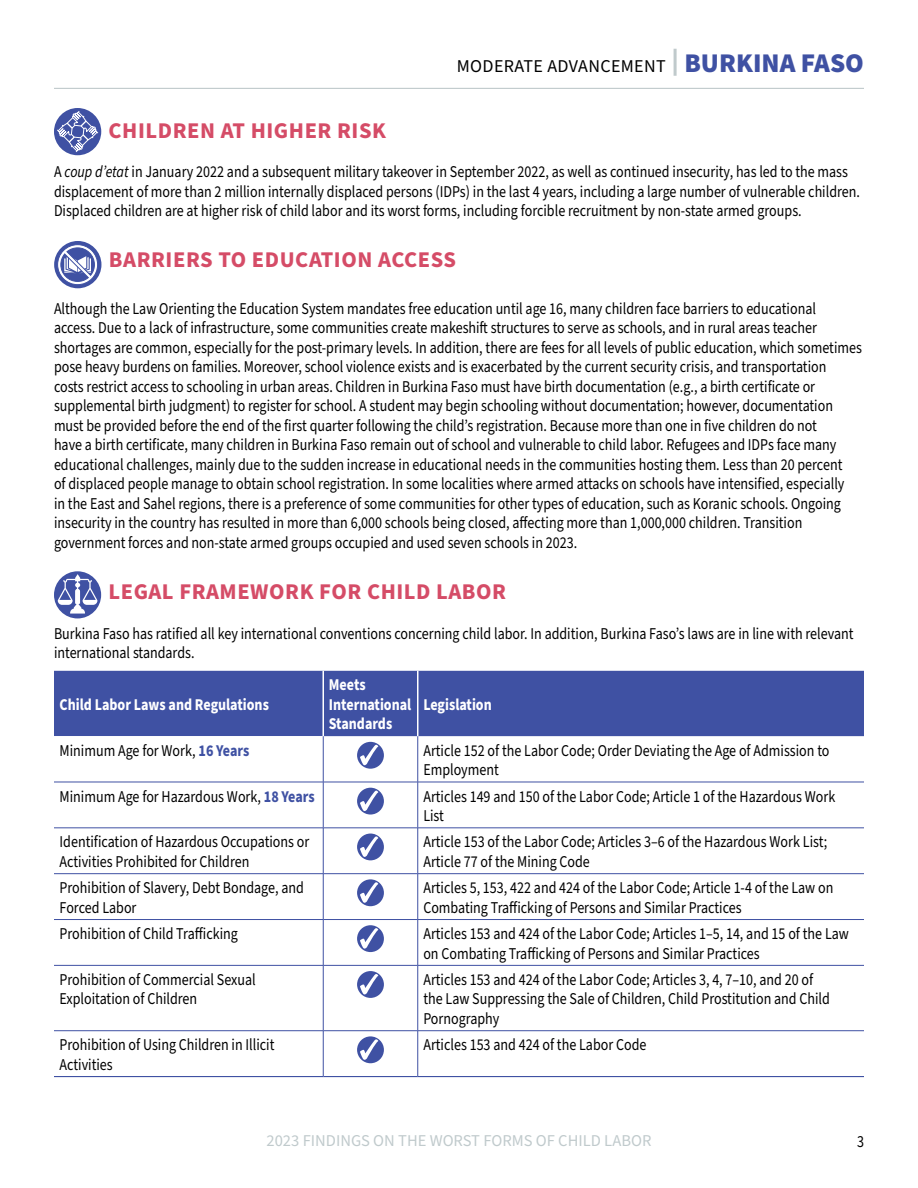
<style>
.page{position:relative;width:918px;height:1188px;background:#fff}
.page>*{position:absolute;margin:0;border:0;box-sizing:border-box;transform-origin:0 0}
.H1-HEADING_1{font:700 22.5px "Source Sans Pro";letter-spacing:.025em;color:#d54c67}
.t1{font:18px "Source Sans Pro";letter-spacing:.02em;color:#000}
.BODY_TEXT{font:16.5px/19.5px "Source Sans Pro";color:#000;scale:.85 1}
.BODY_TEXT-2{font:700 16.5px/19.5px "Source Sans Pro";color:#fff;scale:.85 1}
.t2{font:16.5px "Source Sans Pro";color:#c0cacc}
.s1{font-weight:900;font-size:27px;color:#3f51a3}
.s2{font-style:italic}
.s3{font-weight:700;color:#3f51a3}
</style>
<div class="page">
<hr style="left:54px;top:88px;width:810px;height:1px;background:#c0cacc">
<div style="left:54px;top:108px;width:47px;height:47px;background:#3f51a3;border-radius:50%"></div>
<svg style="left:56px;top:110px;width:43px;height:43px"></svg>
<div style="left:54px;top:241px;width:47px;height:47px;background:#3f51a3;border-radius:50%"></div>
<svg style="left:57px;top:244px;width:41px;height:41px"></svg>
<div style="left:54px;top:571px;width:47px;height:47px;background:#3f51a3;border-radius:50%"></div>
<svg style="left:58px;top:574px;width:39px;height:40px"></svg>
<div style="left:54px;top:671px;width:810px;height:65px;background:#3f51a3"></div>
<svg style="left:54px;top:736px;width:269px;height:340px"></svg>
<hr style="left:54px;top:782px;width:269px;height:1px;background:#3f51a3">
<hr style="left:323px;top:782px;width:95px;height:1px;background:#3f51a3">
<hr style="left:418px;top:782px;width:446px;height:1px;background:#3f51a3">
<hr style="left:54px;top:828px;width:269px;height:1px;background:#3f51a3">
<hr style="left:323px;top:828px;width:95px;height:1px;background:#3f51a3">
<hr style="left:418px;top:828px;width:446px;height:1px;background:#3f51a3">
<hr style="left:54px;top:873px;width:269px;height:1px;background:#3f51a3">
<hr style="left:323px;top:873px;width:95px;height:1px;background:#3f51a3">
<hr style="left:418px;top:873px;width:446px;height:1px;background:#3f51a3">
<hr style="left:54px;top:919px;width:269px;height:1px;background:#3f51a3">
<hr style="left:323px;top:919px;width:95px;height:1px;background:#3f51a3">
<hr style="left:418px;top:919px;width:446px;height:1px;background:#3f51a3">
<hr style="left:54px;top:965px;width:269px;height:1px;background:#3f51a3">
<hr style="left:323px;top:965px;width:95px;height:1px;background:#3f51a3">
<hr style="left:418px;top:965px;width:446px;height:1px;background:#3f51a3">
<hr style="left:54px;top:1030px;width:269px;height:1px;background:#3f51a3">
<hr style="left:323px;top:1030px;width:95px;height:1px;background:#3f51a3">
<hr style="left:418px;top:1030px;width:446px;height:1px;background:#3f51a3">
<hr style="left:323px;top:736px;width:1px;height:46px;background:#3f51a3">
<hr style="left:417px;top:736px;width:1px;height:46px;background:#3f51a3">
<hr style="left:323px;top:782px;width:1px;height:46px;background:#3f51a3">
<hr style="left:417px;top:782px;width:1px;height:46px;background:#3f51a3">
<hr style="left:323px;top:828px;width:1px;height:45px;background:#3f51a3">
<hr style="left:417px;top:828px;width:1px;height:45px;background:#3f51a3">
<hr style="left:323px;top:874px;width:1px;height:45px;background:#3f51a3">
<hr style="left:417px;top:874px;width:1px;height:45px;background:#3f51a3">
<hr style="left:323px;top:920px;width:1px;height:45px;background:#3f51a3">
<hr style="left:417px;top:920px;width:1px;height:45px;background:#3f51a3">
<hr style="left:323px;top:966px;width:1px;height:65px;background:#3f51a3">
<hr style="left:417px;top:966px;width:1px;height:65px;background:#3f51a3">
<hr style="left:323px;top:1031px;width:1px;height:45px;background:#3f51a3">
<hr style="left:417px;top:1031px;width:1px;height:45px;background:#3f51a3">
<hr style="left:322px;top:671px;width:2px;height:65px;background:#fff">
<hr style="left:417px;top:671px;width:1px;height:65px;background:#fff">
<hr style="left:54px;top:1076px;width:269px;height:1px;background:#3f51a3">
<hr style="left:323px;top:1076px;width:95px;height:1px;background:#3f51a3">
<hr style="left:418px;top:1076px;width:446px;height:1px;background:#3f51a3">
<div style="left:357px;top:742px;width:27px;height:27px;background:#3f51a3;border-radius:50%"></div>
<svg style="left:360px;top:744px;width:18px;height:22px"></svg>
<svg style="left:357px;top:788px;width:27px;height:27px"></svg>
<svg style="left:360px;top:790px;width:18px;height:22px"></svg>
<div style="left:357px;top:834px;width:27px;height:26px;background:#3f51a3;border-radius:50%"></div>
<svg style="left:360px;top:835px;width:18px;height:23px"></svg>
<svg style="left:357px;top:879px;width:27px;height:27px"></svg>
<svg style="left:360px;top:881px;width:18px;height:23px"></svg>
<div style="left:357px;top:925px;width:27px;height:27px;background:#3f51a3;border-radius:50%"></div>
<svg style="left:360px;top:927px;width:18px;height:23px"></svg>
<svg style="left:357px;top:971px;width:27px;height:27px"></svg>
<svg style="left:360px;top:973px;width:18px;height:22px"></svg>
<svg style="left:357px;top:1036px;width:27px;height:27px"></svg>
<svg style="left:360px;top:1038px;width:18px;height:23px"></svg>
<p class="t1" style="left:457px;top:54px;width:409px">MODERATE ADVANCEMENT <sup>|</sup> <span class="s1">BURKINA FASO</span></p>
<p class="H1-HEADING_1" style="left:109px;top:115px;width:279px">CHILDREN AT HIGHER RISK</p>
<p class="BODY_TEXT" style="left:54px;top:163px;width:950px">A <span class="s2">coup d’etat</span> in January 2022 and a subsequent military takeover in September 2022, as well as continued insecurity, has led to the mass displacement of more than 2 million internally displaced persons (IDPs) in the last 4 years, including a large number of vulnerable children.<br>Displaced children are at higher risk of child labor and its worst forms, including forcible recruitment by non-state armed groups.</p>
<p class="H1-HEADING_1" style="left:109px;top:245px;width:349px">BARRIERS TO EDUCATION ACCESS</p>
<p class="BODY_TEXT" style="left:54px;top:299px;width:952px">Although the Law Orienting the Education System mandates free education until age 16, many children face barriers to educational<br>access. Due to a lack of infrastructure, some communities create makeshift structures to serve as schools, and in rural areas teacher shortages are common, especially for the post-primary levels. In addition, there are fees for all levels of public education, which sometimes pose heavy burdens on families. Moreover, school violence exists and is exacerbated by the current security crisis, and transportation<br>costs restrict access to schooling in urban areas. Children in Burkina Faso must have birth documentation (e.g., a birth certificate or supplemental birth judgment) to register for school. A student may begin schooling without documentation; however, documentation must be provided before the end of the first quarter following the child’s registration. Because more than one in five children do not<br>have a birth certificate, many children in Burkina Faso remain out of school and vulnerable to child labor. Refugees and IDPs face many educational challenges, mainly due to the sudden increase in educational needs in the communities hosting them. Less than 20 percent<br>of displaced people manage to obtain school registration. In some localities where armed attacks on schools have intensified, especially<br>in the East and Sahel regions, there is a preference of some communities for other types of education, such as Koranic schools. Ongoing insecurity in the country has resulted in more than 6,000 schools being closed, affecting more than 1,000,000 children. Transition government forces and non-state armed groups occupied and used seven schools in 2023.</p>
<p class="H1-HEADING_1" style="left:108px;top:576px;width:399px">LEGAL FRAMEWORK FOR CHILD LABOR</p>
<p class="BODY_TEXT" style="left:54px;top:624px;width:942px">Burkina Faso has ratified all key international conventions concerning child labor. In addition, Burkina Faso’s laws are in line with relevant international standards.</p>
<p class="BODY_TEXT-2" style="left:60px;top:695px;width:248px">Child Labor Laws and Regulations</p>
<p class="BODY_TEXT-2" style="left:329px;top:676px;width:99px">Meets<br>International<br>Standards</p>
<p class="BODY_TEXT-2" style="left:423px;top:695px;width:82px">Legislation</p>
<p class="BODY_TEXT" style="left:60px;top:741px;width:225px">Minimum Age for Work, <span class="s3">16 Years</span></p>
<p class="BODY_TEXT" style="left:423px;top:741px;width:479px">Article 152 of the Labor Code; Order Deviating the Age of Admission to<br>Employment</p>
<p class="BODY_TEXT" style="left:60px;top:787px;width:302px">Minimum Age for Hazardous Work, <span class="s3">18 Years</span></p>
<p class="BODY_TEXT" style="left:423px;top:787px;width:486px">Articles 149 and 150 of the Labor Code; Article 1 of the Hazardous Work<br>List</p>
<p class="BODY_TEXT" style="left:60px;top:833px;width:295px">Identification of Hazardous Occupations or<br>Activities Prohibited for Children</p>
<p class="BODY_TEXT" style="left:423px;top:833px;width:477px">Article 153 of the Labor Code; Articles 3–6 of the Hazardous Work List;<br>Article 77 of the Mining Code</p>
<p class="BODY_TEXT" style="left:60px;top:879px;width:289px">Prohibition of Slavery, Debt Bondage, and<br>Forced Labor</p>
<p class="BODY_TEXT" style="left:423px;top:879px;width:484px">Articles 5, 153, 422 and 424 of the Labor Code; Article 1-4 of the Law on<br>Combating Trafficking of Persons and Similar Practices</p>
<p class="BODY_TEXT" style="left:60px;top:924px;width:211px">Prohibition of Child Trafficking</p>
<p class="BODY_TEXT" style="left:423px;top:924px;width:502px">Articles 153 and 424 of the Labor Code; Articles 1–5, 14, and 15 of the Law on Combating Trafficking of Persons and Similar Practices</p>
<p class="BODY_TEXT" style="left:60px;top:970px;width:232px">Prohibition of Commercial Sexual<br>Exploitation of Children</p>
<p class="BODY_TEXT" style="left:423px;top:970px;width:480px">Articles 153 and 424 of the Labor Code; Articles 3, 4, 7–10, and 20 of the Law Suppressing the Sale of Children, Child Prostitution and Child<br>Pornography</p>
<p class="BODY_TEXT" style="left:60px;top:1036px;width:254px">Prohibition of Using Children in Illicit<br>Activities</p>
<p class="BODY_TEXT" style="left:423px;top:1036px;width:264px">Articles 153 and 424 of the Labor Code</p>
<p class="t2" style="left:267px;top:1130px;width:386px">2023 FINDINGS ON THE WORST FORMS OF CHILD LABOR</p>
<p class="BODY_TEXT" style="left:857px;top:1132px;width:10px">3</p>
</div>
